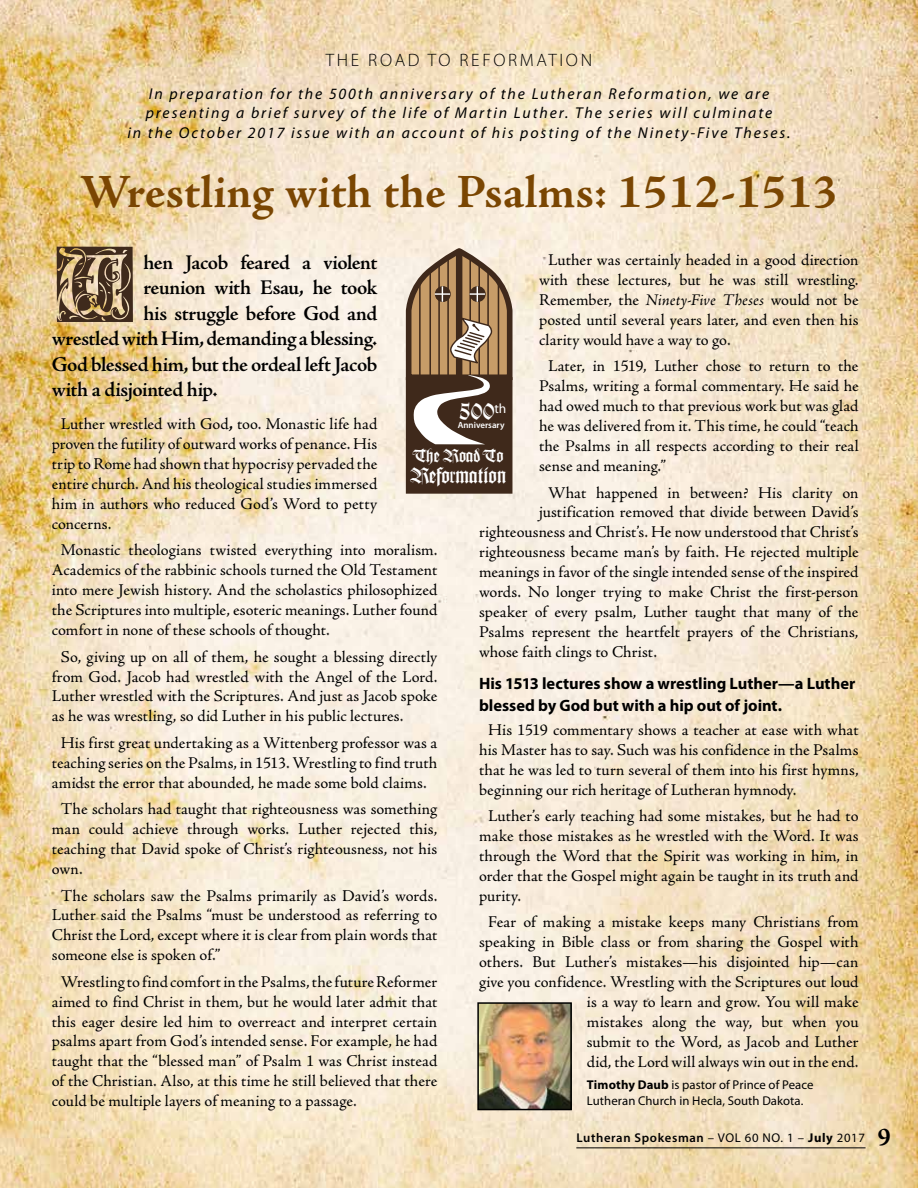
<style>
.page{position:relative;width:918px;height:1188px;background:#fff}
.page>*{position:absolute;margin:0;border:0;box-sizing:border-box;transform-origin:0 0}
.t1{font:85.65px "Illuminati One Display Caps SSK";color:#3f2a1c}
.t2{font:700 48px "Adobe Jenson Pro";letter-spacing:.01em;color:#7a4602}
.t3{font:27px "Tudor SSK";color:#fff}
.t4{font:21.75px "Tudor SSK";letter-spacing:-.02em;color:#fff;scale:1.13 1}
.t5{font:600 21px "Adobe Jenson Pro";letter-spacing:-.025em;color:#000}
.t6{font:18.3px "Tudor SSK";letter-spacing:-.01em;color:#fff;scale:1.13 1}
.t7{font:300 18px "Myriad Pro";letter-spacing:.15em;color:#000}
.t8{font:16.5px/20px "Adobe Jenson Pro";letter-spacing:.005em;color:#000;text-align:justify}
.t9{font:700 16.5px/22.5px "Myriad Pro";color:#000}
.t10{font:italic 15.75px/19.5px "Myriad Pro";letter-spacing:.12em;color:#000;text-align:center}
.t11{font:12.75px/15.8px "Myriad Pro";letter-spacing:.005em;color:#000}
.t12{font:600 12.75px "Myriad Pro";letter-spacing:.05em;color:#000}
.t13{font:600 9px "Myriad Pro";color:#fff}
.s1{font-style:italic}
.s2{font-weight:700}
.s3{font-weight:400}
.s4{font-family:"Adobe Jenson Pro";font-weight:700;font-size:25.5px}
</style>
<div class="page">
<img style="left:0;top:0;width:918px;height:1188px">
<div style="left:409px;top:380px;width:101px;height:111px;background:#3f291b"></div>
<div style="left:406px;top:377px;width:106px;height:117px;border:6px solid #3f291b"></div>
<svg style="left:403px;top:248px;width:114px;height:196px"></svg>
<hr style="left:576px;top:1147px;width:290px;height:1px;background:#000">
<img style="left:480px;top:1005px;width:89px;height:102px">
<div style="left:477px;top:1002px;width:95px;height:108px;border:2px solid #000"></div>
<p class="t7" style="left:326px;top:50px;width:268px">THE ROAD TO REFORMATION</p>
<p class="t10" style="left:127px;top:84px;width:665px">In preparation for the 500th anniversary of the Lutheran Reformation, we are presenting a brief survey of the life of Martin Luther. The series will culminate<br>in the October 2017 issue with an account of his posting of the Ninety-Five Theses.</p>
<h2 class="t2" style="left:80px;top:164px;width:759px">Wrestling with the Psalms: 1512-1513</h2>
<h1 class="t1" style="left:52px;top:240px;width:86px">W</h1>
<p class="t5" style="left:143px;top:250px;width:235px">hen Jacob feared a violent</p>
<p class="t8" style="left:539px;top:250px;width:321px;text-indent:9px">Luther was certainly headed in a good direction with these lectures, but he was still wrestling.<br>Remember, the <span class="s1">Ninety-Five Theses</span> would not be posted until several years later, and even then his clarity would have a way to go.</p>
<p class="t8" style="left:539px;top:357px;width:321px;text-indent:9px">Later, in 1519, Luther chose to return to the Psalms, writing a formal commentary. He said he had owed much to that previous work but was glad he was delivered from it. This time, he could “teach the Psalms in all respects according to their real sense and meaning.”</p>
<p class="t8" style="left:548px;top:483px;width:312px">What happened in between? His clarity on</p>
<p class="t8" style="left:539px;top:503px;width:321px">justification removed that divide between David’s</p>
<p class="t8" style="left:479px;top:522px;width:381px">righteousness and Christ’s. He now understood that Christ’s</p>
<p class="t8" style="left:479px;top:542px;width:381px">righteousness became man’s by faith. He rejected multiple</p>
<p class="t8" style="left:479px;top:562px;width:381px">meanings in favor of the single intended sense of the inspired</p>
<p class="t8" style="left:479px;top:582px;width:381px">words. No longer trying to make Christ the first-person</p>
<p class="t8" style="left:479px;top:602px;width:381px">speaker of every psalm, Luther taught that many of the</p>
<p class="t8" style="left:479px;top:622px;width:381px">Psalms represent the heartfelt prayers of the Christians,</p>
<p class="t8" style="left:479px;top:642px;width:179px">whose faith clings to Christ.</p>
<p class="t9" style="left:479px;top:672px;width:378px">His 1513 lectures show a wrestling Luther—a Luther blessed by God but with a hip out of joint.</p>
<p class="t8" style="left:479px;top:720px;width:381px;text-indent:9px">His 1519 commentary shows a teacher at ease with what his Master has to say. Such was his confidence in the Psalms that he was led to turn several of them into his first hymns, beginning our rich heritage of Lutheran hymnody.</p>
<p class="t8" style="left:479px;top:806px;width:381px;text-indent:9px">Luther’s early teaching had some mistakes, but he had to make those mistakes as he wrestled with the Word. It was through the Word that the Spirit was working in him, in order that the Gospel might again be taught in its truth and purity.</p>
<p class="t8" style="left:479px;top:913px;width:381px;text-align:right">Fear of making a mistake keeps many Christians from speaking in Bible class or from sharing the Gospel with others. But Luther’s mistakes—his disjointed hip—can give you confidence. Wrestling with the Scriptures out loud is a way to learn and grow. You will make<br>mistakes along the way, but when you<br>submit to the Word, as Jacob and Luther<br>did, the Lord will always win out in the end.</p>
<p class="t11" style="left:587px;top:1077px;width:228px"><span class="s2">Timothy Daub</span> is pastor of Prince of Peace<br>Lutheran Church in Hecla, South Dakota.</p>
<p class="t5" style="left:143px;top:276px;width:235px">reunion with Esau, he took</p>
<p class="t5" style="left:143px;top:301px;width:235px">his struggle before God and</p>
<p class="t5" style="left:52px;top:327px;width:327px">wrestled with Him, demanding a blessing.</p>
<p class="t5" style="left:52px;top:352px;width:327px">God blessed him, but the ordeal left Jacob</p>
<p class="t5" style="left:52px;top:378px;width:167px">with a disjointed hip.</p>
<p class="t8" style="left:52px;top:415px;width:327px;text-indent:9px">Luther wrestled with God<span class="s2">,</span> too. Monastic life had proven the futility of outward works of penance. His trip to Rome had shown that hypocrisy pervaded the entire church. And his theological studies immersed him in authors who reduced God’s Word to petty concerns.</p>
<p class="t8" style="left:52px;top:541px;width:387px;text-indent:9px">Monastic theologians twisted everything into moralism.<br>Academics of the rabbinic schools turned the Old Testament into mere Jewish history. And the scholastics philosophized the Scriptures into multiple, esoteric meanings. Luther found comfort in none of these schools of thought.</p>
<p class="t8" style="left:52px;top:647px;width:387px;text-indent:9px">So, giving up on all of them, he sought a blessing directly from God. Jacob had wrestled with the Angel of the Lord.<br>Luther wrestled with the Scriptures. And just as Jacob spoke as he was wrestling, so did Luther in his public lectures.</p>
<p class="t8" style="left:52px;top:733px;width:387px;text-indent:9px">His first great undertaking as a Wittenberg professor was a teaching series on the Psalms, in 1513. Wrestling to find truth amidst the error that abounded, he made some bold claims.</p>
<p class="t8" style="left:52px;top:799px;width:387px;text-indent:9px">The scholars had taught that righteousness was something man could achieve through works. Luther rejected this, teaching that David spoke of Christ’s righteousness, not his own.</p>
<p class="t8" style="left:52px;top:886px;width:387px;text-indent:9px">The scholars saw the Psalms primarily as David’s words.<br>Luther said the Psalms “must be understood as referring to Christ the Lord, except where it is clear from plain words that someone else is spoken of.”</p>
<p class="t8" style="left:52px;top:972px;width:387px;text-indent:9px">Wrestling to find comfort in the Psalms, the future Reformer aimed to find Christ in them, but he would later admit that this eager desire led him to overreact and interpret certain psalms apart from God’s intended sense. For example, he had taught that the “blessed man” of Psalm 1 was Christ instead of the Christian. Also, at this time he still believed that there could be multiple layers of meaning to a passage.</p>
<h3 class="t3" style="left:458px;top:395px;width:50px">500<sup>th</sup></h3>
<p class="t13" style="left:458px;top:420px;width:48px">Anniversary</p>
<p class="t6" style="left:413px;top:446px;width:82px">The RoadTo</p>
<h3 class="t4" style="left:410px;top:463px;width:87px">Reformation</h3>
<p class="t12" style="left:576px;top:1131px;width:316px">Lutheran Spokesman <span class="s3">– VOL 60 NO. 1 –</span> <span class="s2">July</span> <span class="s3">2017</span> <span class="s4">9</span></p>
</div>
